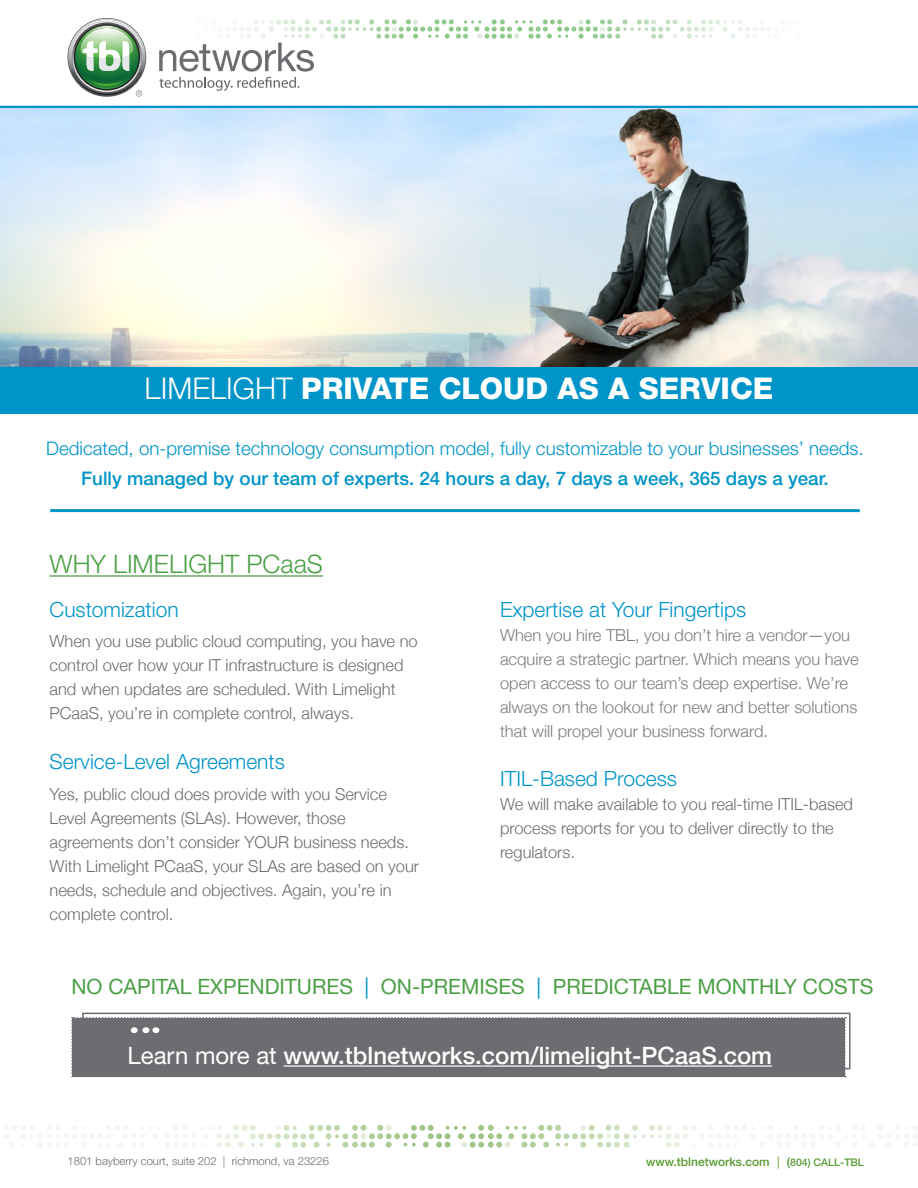
<style>
.page{position:relative;width:918px;height:1188px;background:#fff}
.page>*{position:absolute;margin:0;border:0;box-sizing:border-box;transform-origin:0 0}
.Header_-_Product_Nam{font:800 30px "Helvetica Neue LT Std";color:#fff}
.Subhead{font:300 25.5px "Helvetica Neue LT Std";color:#4b9f45}
.Summary{font:500 24px "Helvetica Neue LT Std";color:#fff}
.Summary-2{font:21px "Helvetica Neue";color:#4b9f45}
.Subhead-2{font:300 21px "Helvetica Neue LT Std";color:#0094c8}
.Bodycopy{font:300 21px "Helvetica Neue LT Std";color:#0094c8}
.Summary-3{font:300 18.75px "Helvetica Neue LT Std";color:#0094c8}
.Summary-4{font:500 18.75px "Helvetica Neue LT Std";color:#0094c8}
.Subhead-3{font:300 16.5px/24px "Helvetica Neue";color:#6c6d70}
.t1{font:300 16.5px/24px "Helvetica Neue";color:#7a7c7f}
.Bodycopy-2{font:300 16.5px/24px "Helvetica Neue";color:#6c6d70}
.Subhead-4{font:300 16.5px/24px "Helvetica Neue";color:#6d6e70}
.t2{font:500 12px "Helvetica Neue LT Std";color:#589b31}
.t3{font:300 11.25px "Helvetica Neue LT Std";color:#6c6d70}
.s1{font-weight:300}
.s2{color:#0094c8}
.s3{font-weight:400}
.s4{font-size:10.5px}
</style>
<div class="page">
<hr style="left:0;top:106px;width:918px;height:4px;background:#0094c8">
<hr style="left:50px;top:509px;width:810px;height:3px;background:#0094c8">
<svg style="left:0;top:1125px;width:918px;height:23px"></svg>
<hr style="left:50px;top:575px;width:273px;height:2px;background:#4b9f45">
<div style="left:82px;top:1013px;width:768px;height:56px;border:2px solid #6c6d70"></div>
<div style="left:71px;top:1017px;width:775px;height:60px;background:#6c6d70"></div>
<div style="left:131px;top:1027px;width:7px;height:6px;background:#fff;border-radius:50%"></div>
<div style="left:142px;top:1027px;width:7px;height:6px;background:#fff;border-radius:50%"></div>
<div style="left:152px;top:1027px;width:7px;height:6px;background:#fff;border-radius:50%"></div>
<hr style="left:284px;top:1065px;width:488px;height:2px;background:#fff">
<img style="left:0;top:108px;width:918px;height:259px">
<div style="left:0;top:367px;width:918px;height:47px;background:#0094c8"></div>
<svg style="left:68px;top:19px;width:703px;height:78px"></svg>
<p class="Header_-_Product_Nam" style="left:145px;top:371px;width:630px"><span class="s1">LIMELIGHT</span> PRIVATE CLOUD AS A SERVICE</p>
<p class="Summary-3" style="left:46px;top:437px;width:819px">Dedicated, on-premise technology consumption model, fully customizable to your businesses’ needs.</p>
<p class="Summary-4" style="left:81px;top:467px;width:749px">Fully managed by our team of experts. 24 hours a day, 7 days a week, 365 days a year.</p>
<p class="Subhead" style="left:50px;top:549px;width:275px">WHY LIMELIGHT PCaaS</p>
<p class="Bodycopy" style="left:50px;top:596px;width:131px">Customization</p>
<p class="Bodycopy-2" style="left:50px;top:628px;width:370px">When you use public cloud computing, you have no control over how your IT infrastructure is designed and when updates are scheduled. With Limelight PCaaS, you’re in complete control, always.</p>
<p class="Bodycopy" style="left:50px;top:749px;width:237px">Service-Level Agreements</p>
<p class="Subhead-3" style="left:50px;top:781px;width:371px">Yes, public cloud does provide with you Service Level Agreements (SLAs). However, those agreements don’t consider YOUR business needs.<br>With Limelight PCaaS, your SLAs are based on your needs, schedule and objectives. Again, you’re in complete control.</p>
<p class="Subhead-2" style="left:500px;top:596px;width:248px">Expertise at Your Fingertips</p>
<p class="t1" style="left:500px;top:622px;width:360px">When you hire TBL, you don’t hire a vendor—you acquire a strategic partner. Which means you have open access to our team’s deep expertise. We’re always on the lookout for new and better solutions that will propel your business forward.</p>
<p class="Subhead-2" style="left:500px;top:766px;width:178px">ITIL-Based Process</p>
<p class="Subhead-4" style="left:500px;top:791px;width:354px">We will make available to you real-time ITIL-based process reports for you to deliver directly to the regulators.</p>
<p class="Summary-2" style="left:71px;top:972px;width:803px">NO CAPITAL EXPENDITURES <span class="s2">|</span> ON-PREMISES <span class="s2">|</span> PREDICTABLE MONTHLY COSTS</p>
<p class="Summary" style="left:128px;top:1041px;width:646px"><span class="s3">Learn more at</span> www.tblnetworks.com/limelight-PCaaS.com</p>
<p class="t3" style="left:68px;top:1154px;width:263px">1801 bayberry court, suite 202 | richmond, va 23226</p>
<p class="t2" style="left:646px;top:1154px;width:219px">www.tblnetworks.com <span class="s3">|</span> (<span class="s4">804) CALL-TBL</span></p>
</div>
